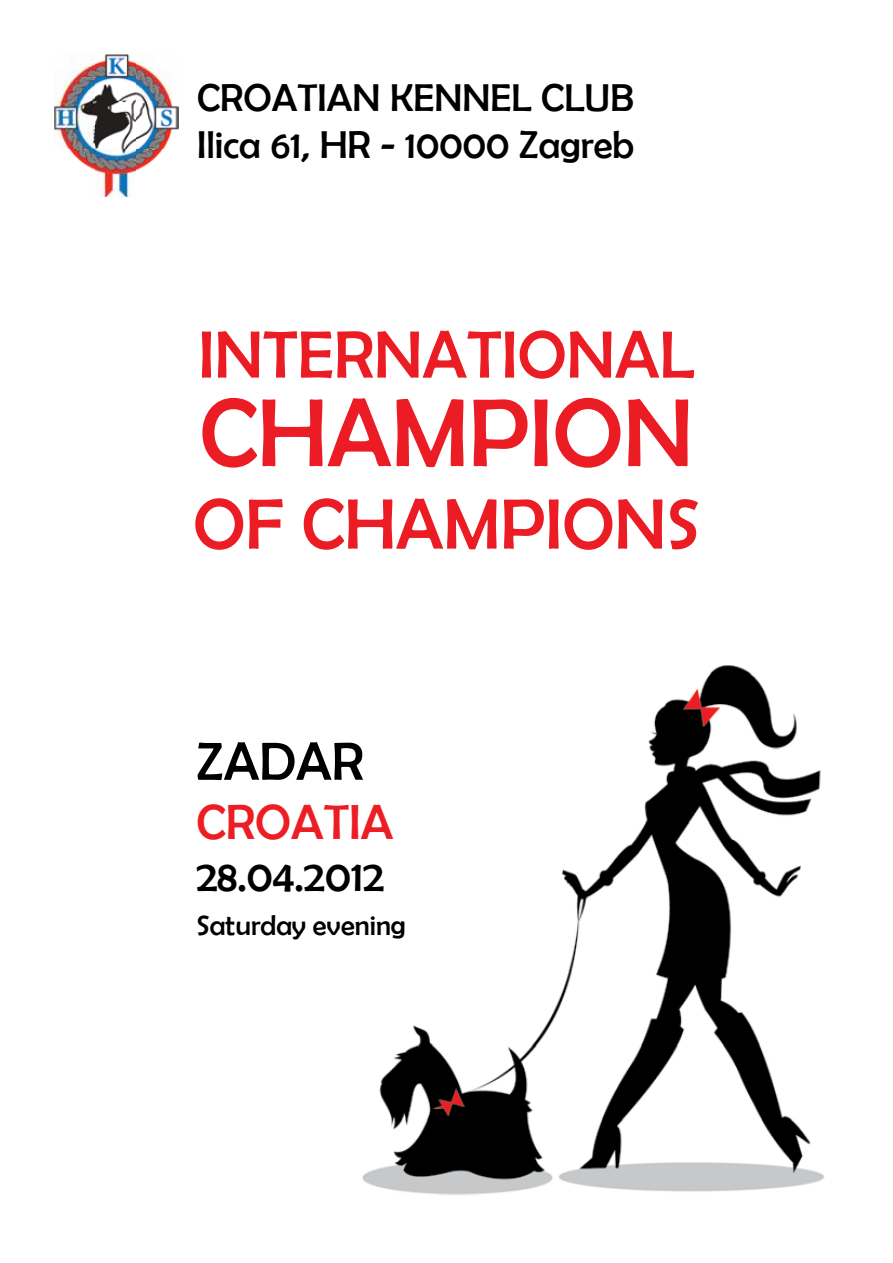
<style>
.page{position:relative;width:893px;height:1263px;background:#fff}
.page>*{position:absolute;margin:0;border:0;box-sizing:border-box;transform-origin:0 0}
.t1{font:97.5px "Berlin Sans FB";color:#ec1c24}
.t2{font:72px "Berlin Sans FB";color:#ec1c24}
.t3{font:67.5px "Berlin Sans FB";color:#ec1c24}
.t4{font:54px "Berlin Sans FB";color:#000}
.t5{font:49.5px "Berlin Sans FB";color:#ed1d24}
.t6{font:43.5px "Berlin Sans FB";color:#000}
.t7{font:39px/46.8px "Berlin Sans FB";color:#000}
.t8{font:28.5px "Berlin Sans FB";color:#000}
</style>
<div class="page">
<img style="left:362px;top:665px;width:463px;height:530px">
<img style="left:54px;top:54px;width:125px;height:143px">
<p class="t7" style="left:197px;top:75px;width:438px">CROATIAN KENNEL CLUB<br>Ilica 61, HR - 10000 Zagreb</p>
<h3 class="t3" style="left:199px;top:317px;width:497px">INTERNATIONAL</h3>
<h1 class="t1" style="left:200px;top:379px;width:495px">CHAMPION</h1>
<h2 class="t2" style="left:193px;top:484px;width:508px">OF CHAMPIONS</h2>
<h3 class="t4" style="left:196px;top:731px;width:169px">ZADAR</h3>
<p class="t5" style="left:196px;top:795px;width:199px">CROATIA</p>
<p class="t6" style="left:196px;top:852px;width:189px">28.04.2012</p>
<p class="t8" style="left:196px;top:909px;width:211px">Saturday evening</p>
</div>
